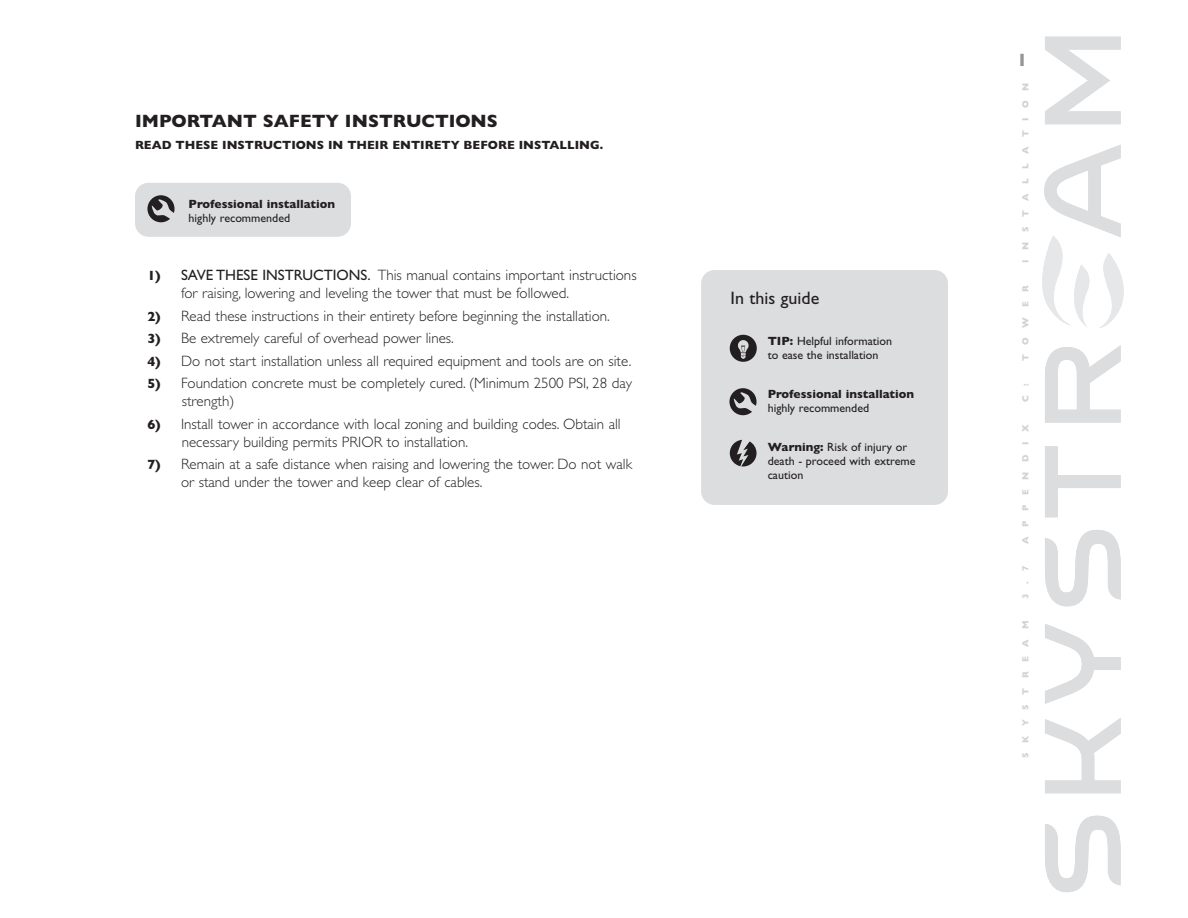
<style>
.page{position:relative;width:1188px;height:918px;background:#fff}
.page>*{position:absolute;margin:0;border:0;box-sizing:border-box;transform-origin:0 0}
.t1{font:700 18px "Gill Sans";color:#231f20}
.t2{font:18px "Gill Sans";color:#231f20}
.t3{font:700 18px "Gill Sans";color:#939598}
.t4{font:300 15px/18px "Gill Sans";color:#231f20}
.t5{font:12px/14.4px "Gill Sans";color:#231f20}
.t6{font:700 12px "Gill Sans";color:#231f20}
.t7{font:700 9px "Gill Sans";letter-spacing:1.07em;color:#d1d2d4}
.s1{font-weight:700;font-size:13.5px}
.s2{font-weight:400}
.s3{font-weight:700}
</style>
<div class="page">
<svg style="left:1042px;top:265px;width:82px;height:41px"></svg>
<svg style="left:1044px;top:37px;width:77px;height:855px"></svg>
<div style="left:701px;top:270px;width:247px;height:235px;background:#dcdddf;border-radius:14px"></div>
<div style="left:135px;top:183px;width:216px;height:54px;background:#dcdddf;border-radius:14px"></div>
<svg style="left:147px;top:195px;width:28px;height:27px"></svg>
<svg style="left:730px;top:335px;width:27px;height:27px"></svg>
<svg style="left:730px;top:440px;width:27px;height:26px"></svg>
<svg style="left:729px;top:388px;width:28px;height:27px"></svg>
<p class="t1" style="left:135px;top:110px;width:364px">IMPORTANT SAFETY INSTRUCTIONS</p>
<p class="t6" style="left:135px;top:138px;width:470px">READ THESE INSTRUCTIONS IN THEIR ENTIRETY BEFORE INSTALLING.</p>
<p class="t6" style="left:189px;top:196px;width:148px">Professional installation</p>
<p class="t5" style="left:189px;top:212px;width:103px">highly recommended</p>
<p class="t4" style="left:181px;top:268px;width:457px;text-indent:-33px"><span class="s1">1)</span> <span class="s2">SAVE THESE INSTRUCTIONS.</span> This manual contains important instructions for raising, lowering and leveling the tower that must be followed.</p>
<p class="t4" style="left:148px;top:308px;width:464px"><span class="s1">2)</span> Read these instructions in their entirety before beginning the installation.</p>
<p class="t4" style="left:148px;top:331px;width:308px"><span class="s1">3)</span> Be extremely careful of overhead power lines.</p>
<p class="t4" style="left:148px;top:353px;width:485px"><span class="s1">4)</span> Do not start installation unless all required equipment and tools are on site.</p>
<p class="t4" style="left:182px;top:376px;width:452px;text-indent:-34px"><span class="s1">5)</span> Foundation concrete must be completely cured. (Minimum 2500 PSI, 28 day strength)</p>
<p class="t4" style="left:182px;top:416px;width:440px;text-indent:-34px"><span class="s1">6)</span> Install tower in accordance with local zoning and building codes. Obtain all necessary building permits PRIOR to installation.</p>
<p class="t4" style="left:181px;top:457px;width:453px;text-indent:-33px"><span class="s1">7)</span> Remain at a safe distance when raising and lowering the tower. Do not walk or stand under the tower and keep clear of cables.</p>
<p class="t2" style="left:731px;top:292px;width:90px">In this guide</p>
<p class="t5" style="left:768px;top:335px;width:126px"><span class="s3">TIP:</span> Helpful information to ease the installation</p>
<p class="t6" style="left:768px;top:386px;width:148px">Professional installation</p>
<p class="t5" style="left:768px;top:402px;width:103px">highly recommended</p>
<p class="t5" style="left:768px;top:440px;width:149px"><span class="s3">Warning:</span> Risk of injury or death - proceed with extreme caution</p>
<p class="t3" style="left:1017px;top:49px;width:12px">1</p>
<p class="t7" style="left:1020px;top:263px;width:182px;rotate:-90deg">INSTALLATION</p>
<p class="t7" style="left:1020px;top:361px;width:77px;rotate:-90deg">TOWER</p>
<p class="t7" style="left:1020px;top:402px;width:20px;rotate:-90deg">C :</p>
<p class="t7" style="left:1020px;top:544px;width:121px;rotate:-90deg">APPENDIX</p>
<p class="t7" style="left:1020px;top:599px;width:34px;rotate:-90deg">3.7</p>
<p class="t7" style="left:1020px;top:758px;width:139px;rotate:-90deg">SKYSTREAM</p>
</div>
